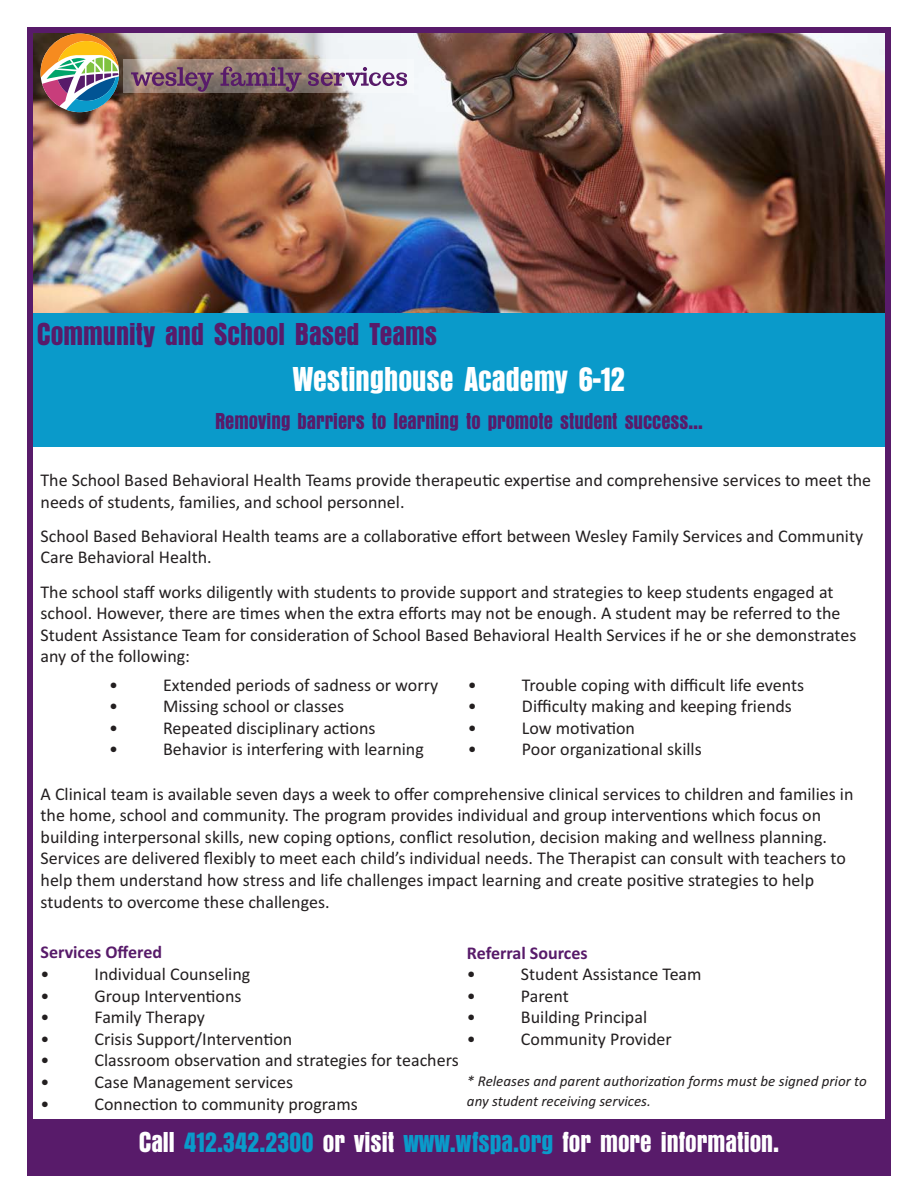
<style>
.page{position:relative;width:918px;height:1188px;background:#fff}
.page>*{position:absolute;margin:0;border:0;box-sizing:border-box;transform-origin:0 0}
.t1{font:36px "Anzeigen Gro";color:#fff}
.t2{font:33px "Anzeigen Gro";color:#581b6a}
.t3{font:30px "Anzeigen Gro";color:#fff}
.t4{font:24px "Anzeigen Gro";color:#581b6a}
.t5{font:18px/21.6px "Calibri";color:#231f20}
.t6{font:700 18px "Calibri";color:#581b6a}
.t7{font:italic 15px/19.8px "Calibri";color:#231f20}
.s1{color:#0a9aca}
</style>
<div class="page">
<img style="left:34px;top:34px;width:850px;height:279px">
<img style="left:41px;top:34px;width:78px;height:78px">
<div style="left:27px;top:313px;width:864px;height:134px;background:#0a9aca"></div>
<div style="left:27px;top:1119px;width:864px;height:56px;background:#581b6a"></div>
<div style="left:124px;top:60px;width:290px;height:33px;background:#fff;opacity:.34"></div>
<svg style="left:131px;top:67px;width:83px;height:25px;background:#8a6875"></svg>
<svg style="left:221px;top:67px;width:81px;height:25px;background:#7a5a6c"></svg>
<svg style="left:308px;top:67px;width:99px;height:19px"></svg>
<div style="left:27px;top:27px;width:864px;height:1134px;border:6px solid #581b6a"></div>
<h2 class="t2" style="left:37px;top:314px;width:402px">Community and School Based Teams</h2>
<h1 class="t1" style="left:293px;top:357px;width:334px">Westinghouse Academy 6-12</h1>
<h3 class="t4" style="left:215px;top:407px;width:489px">Removing barriers to learning to promote student success…</h3>
<p class="t5" style="left:41px;top:469px;width:832px">The School Based Behavioral Health Teams provide therapeutic expertise and comprehensive services to meet the needs of students, families, and school personnel.</p>
<p class="t5" style="left:41px;top:525px;width:824px">School Based Behavioral Health teams are a collaborative effort between Wesley Family Services and Community<br>Care Behavioral Health.</p>
<p class="t5" style="left:41px;top:581px;width:817px">The school staff works diligently with students to provide support and strategies to keep students engaged at school. However, there are times when the extra efforts may not be enough. A student may be referred to the Student Assistance Team for consideration of School Based Behavioral Health Services if he or she demonstrates any of the following:</p>
<p class="t5" style="left:468px;top:674px;width:10px">•</p>
<p class="t5" style="left:522px;top:674px;width:284px">Trouble coping with difficult life events</p>
<p class="t5" style="left:468px;top:695px;width:10px">•</p>
<p class="t5" style="left:522px;top:695px;width:271px">Difficulty making and keeping friends</p>
<p class="t5" style="left:468px;top:717px;width:10px">•</p>
<p class="t5" style="left:522px;top:717px;width:115px">Low motivation</p>
<p class="t5" style="left:468px;top:738px;width:10px">•</p>
<p class="t5" style="left:522px;top:738px;width:181px">Poor organizational skills</p>
<p class="t5" style="left:41px;top:783px;width:815px">A Clinical team is available seven days a week to offer comprehensive clinical services to children and families in the home, school and community. The program provides individual and group interventions which focus on building interpersonal skills, new coping options, conflict resolution, decision making and wellness planning.<br>Services are delivered flexibly to meet each child’s individual needs. The Therapist can consult with teachers to help them understand how stress and life challenges impact learning and create positive strategies to help students to overcome these challenges.</p>
<p class="t6" style="left:467px;top:942px;width:122px">Referral Sources</p>
<p class="t5" style="left:467px;top:963px;width:10px">•</p>
<p class="t5" style="left:521px;top:963px;width:182px">Student Assistance Team</p>
<p class="t5" style="left:467px;top:985px;width:10px">•</p>
<p class="t5" style="left:521px;top:985px;width:49px">Parent</p>
<p class="t5" style="left:467px;top:1006px;width:10px">•</p>
<p class="t5" style="left:521px;top:1006px;width:128px">Building Principal</p>
<p class="t5" style="left:467px;top:1028px;width:10px">•</p>
<p class="t5" style="left:521px;top:1028px;width:152px">Community Provider</p>
<p class="t7" style="left:467px;top:1071px;width:401px">* Releases and parent authorization forms must be signed prior to any student receiving services.</p>
<p class="t5" style="left:109px;top:674px;width:10px">•</p>
<p class="t5" style="left:163px;top:674px;width:277px">Extended periods of sadness or worry</p>
<p class="t5" style="left:109px;top:695px;width:10px">•</p>
<p class="t5" style="left:163px;top:695px;width:183px">Missing school or classes</p>
<p class="t5" style="left:109px;top:717px;width:10px">•</p>
<p class="t5" style="left:163px;top:717px;width:214px">Repeated disciplinary actions</p>
<p class="t5" style="left:109px;top:738px;width:10px">•</p>
<p class="t5" style="left:163px;top:738px;width:262px">Behavior is interfering with learning</p>
<p class="t6" style="left:41px;top:942px;width:123px">Services Offered</p>
<p class="t5" style="left:41px;top:963px;width:10px">•</p>
<p class="t5" style="left:95px;top:963px;width:157px">Individual Counseling</p>
<p class="t5" style="left:41px;top:985px;width:10px">•</p>
<p class="t5" style="left:95px;top:985px;width:149px">Group Interventions</p>
<p class="t5" style="left:41px;top:1006px;width:10px">•</p>
<p class="t5" style="left:95px;top:1006px;width:112px">Family Therapy</p>
<p class="t5" style="left:41px;top:1028px;width:10px">•</p>
<p class="t5" style="left:95px;top:1028px;width:199px">Crisis Support/Intervention</p>
<p class="t5" style="left:41px;top:1049px;width:10px">•</p>
<p class="t5" style="left:95px;top:1049px;width:366px">Classroom observation and strategies for teachers</p>
<p class="t5" style="left:41px;top:1071px;width:10px">•</p>
<p class="t5" style="left:95px;top:1071px;width:200px">Case Management services</p>
<p class="t5" style="left:41px;top:1093px;width:10px">•</p>
<p class="t5" style="left:95px;top:1093px;width:265px">Connection to community programs</p>
<h3 class="t3" style="left:139px;top:1124px;width:642px">Call <span class="s1">412.342.2300</span> or visit <span class="s1">www.wfspa.org</span> for more information.</h3>
</div>
